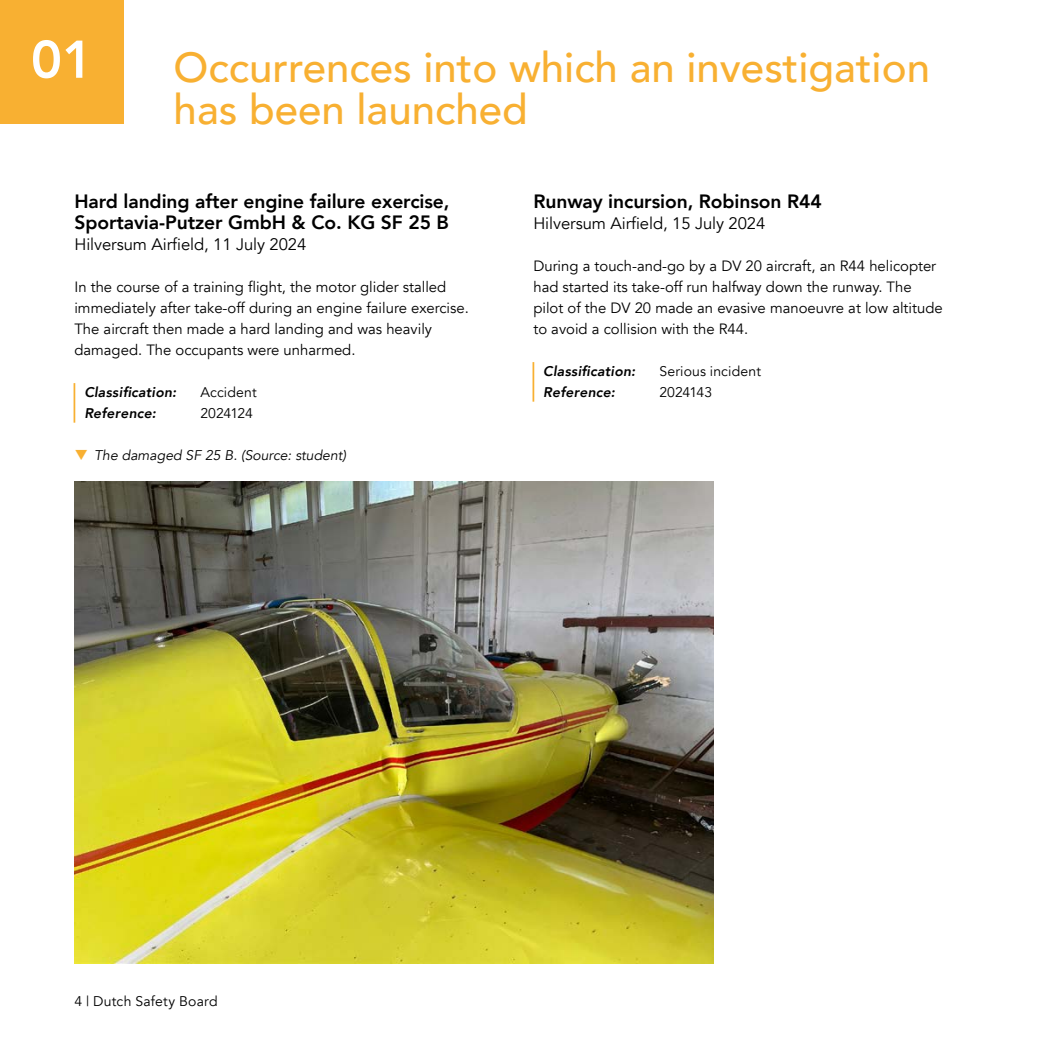
<style>
.page{position:relative;width:1042px;height:1042px;background:#fff}
.page>*{position:absolute;margin:0;border:0;box-sizing:border-box;transform-origin:0 0}
.t1{font:800 52.5px "Avenir";color:#fff}
.H2_-_Kop_groot{font:500 42px/42px "Avenir";color:#f8b032}
.H3_-_Artikelkop{font:800 19.25px/21px "Avenir";letter-spacing:-.005em;color:#000}
.H3_-_Artikelkop_onderkop{font:16.62px "Avenir";letter-spacing:-.005em;color:#000}
.P_-_plattetekst{font:14.88px/21px "Avenir";color:#000}
.P_-_classifcatie_incident{font:italic 800 14px "Avenir";letter-spacing:.015em;color:#000}
.P_-_classifcatie_incident-2{font:14px "Avenir";letter-spacing:.01em;color:#000}
.t2{font:italic 14px "Avenir";color:#000}
.P_-_classifcatie_incident-3{font:14px "Avenir";letter-spacing:-.025em;color:#000}
.P_-_classifcatie_incident-4{font:14px "Avenir";letter-spacing:-.01em;color:#000}
</style>
<div class="page">
<hr style="left:74px;top:383px;width:1px;height:40px;background:#f8b032">
<hr style="left:532px;top:362px;width:2px;height:40px;background:#f8b032">
<img style="left:74px;top:481px;width:639px;height:483px">
<div style="left:0;top:0;width:124px;height:124px;background:#f8b032"></div>
<h1 class="t1" style="left:31px;top:19px;width:64px">01</h1>
<p class="H2_-_Kop_groot" style="left:174px;top:44px;width:758px">Occurrences into which an investigation has been launched</p>
<p class="H3_-_Artikelkop" style="left:74px;top:191px;width:377px">Hard landing after engine failure exercise,<br>Sportavia-Putzer GmbH &amp; Co. KG SF 25 B</p>
<p class="H3_-_Artikelkop_onderkop" style="left:74px;top:234px;width:233px">Hilversum Airfield, 11 July 2024</p>
<p class="P_-_plattetekst" style="left:74px;top:277px;width:396px">In the course of a training flight, the motor glider stalled immediately after take-off during an engine failure exercise.<br>The aircraft then made a hard landing and was heavily damaged. The occupants were unharmed.</p>
<p class="P_-_classifcatie_incident" style="left:84px;top:384px;width:93px">Classification:</p>
<p class="P_-_classifcatie_incident-2" style="left:200px;top:384px;width:58px">Accident</p>
<p class="P_-_classifcatie_incident" style="left:84px;top:405px;width:73px">Reference:</p>
<p class="P_-_classifcatie_incident-3" style="left:200px;top:405px;width:54px">2024124</p>
<p class="t2" style="left:94px;top:447px;width:253px">The damaged SF 25 B. (Source: student)</p>
<p class="H3_-_Artikelkop" style="left:533px;top:191px;width:290px">Runway incursion, Robinson R44</p>
<p class="H3_-_Artikelkop_onderkop" style="left:533px;top:213px;width:233px">Hilversum Airfield, 15 July 2024</p>
<p class="P_-_plattetekst" style="left:533px;top:256px;width:411px">During a touch-and-go by a DV 20 aircraft, an R44 helicopter had started its take-off run halfway down the runway. The pilot of the DV 20 made an evasive manoeuvre at low altitude to avoid a collision with the R44.</p>
<p class="P_-_classifcatie_incident" style="left:543px;top:363px;width:93px">Classification:</p>
<p class="P_-_classifcatie_incident-2" style="left:659px;top:363px;width:103px">Serious incident</p>
<p class="P_-_classifcatie_incident" style="left:543px;top:384px;width:73px">Reference:</p>
<p class="P_-_classifcatie_incident-4" style="left:659px;top:384px;width:54px">2024143</p>
<p class="P_-_classifcatie_incident-2" style="left:74px;top:993px;width:145px">4 | Dutch Safety Board</p>
</div>
